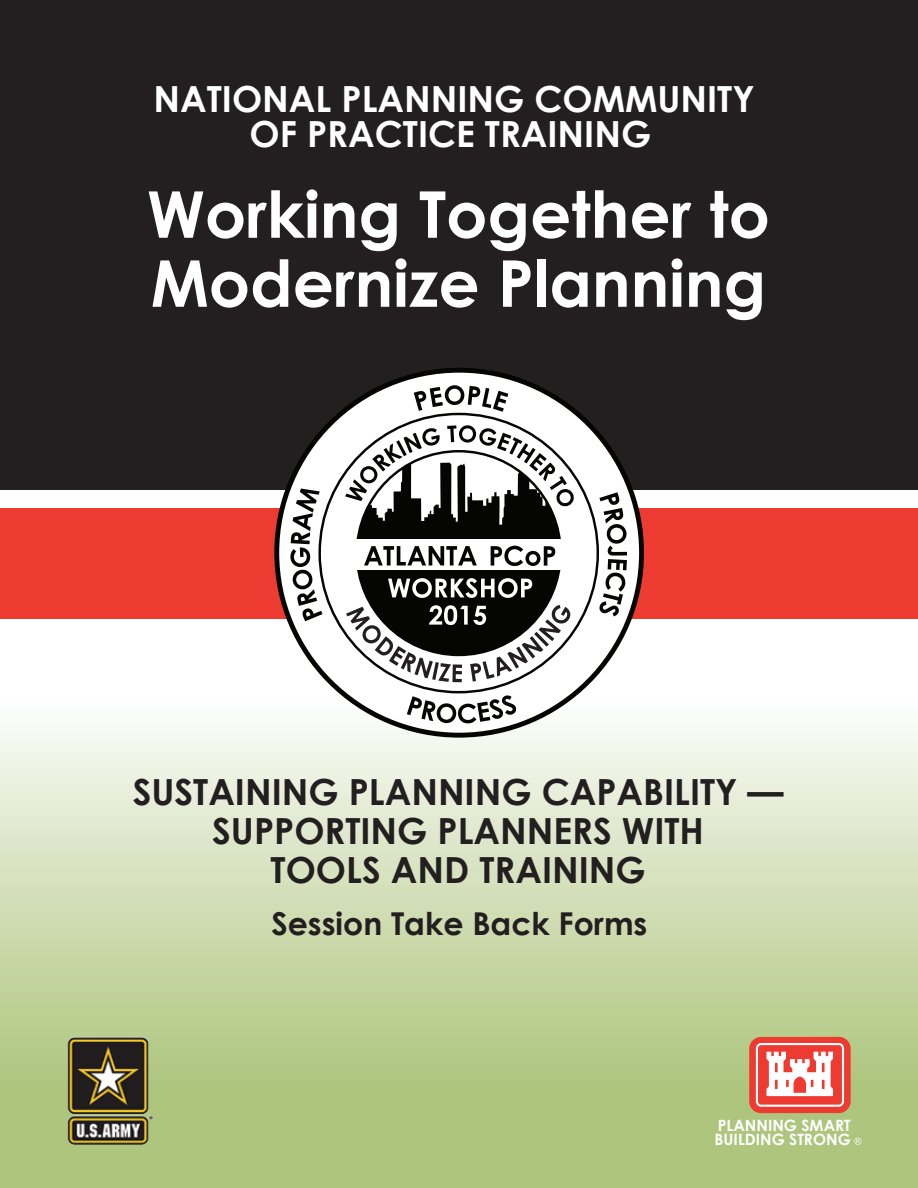
<style>
.page{position:relative;width:918px;height:1188px;background:#fff}
.page>*{position:absolute;margin:0;border:0;box-sizing:border-box;transform-origin:0 0}
.t1{font:700 64.5px/69px "Century Gothic";color:#fff}
.t2{font:700 36px/39px "Century Gothic";color:#231f20;text-align:center}
.t3{font:700 36px/34.5px "Century Gothic";color:#fff;text-align:center}
.t4{font:700 31.5px "Century Gothic";color:#231f20}
.t5{font:700 15.6px/14.1px "Century Gothic";color:#fff}
</style>
<div class="page">
<div style="left:0;top:1089px;width:918px;height:99px;background:#adc57d"></div>
<div style="left:0;top:700px;width:918px;height:391px;background:linear-gradient(to bottom,#fbfbf9,#adc57b)"></div>
<div style="left:0;top:0;width:918px;height:490px;background:#231f20"></div>
<div style="left:0;top:509px;width:918px;height:110px;background:#ee3b32"></div>
<svg style="left:277px;top:370px;width:365px;height:365px;fill:#fff"></svg>
<svg style="left:414px;top:385px;width:94px;height:27px;background:#b1b1b1"></svg>
<svg style="left:290px;top:489px;width:27px;height:132px;background:#adadad"></svg>
<svg style="left:600px;top:492px;width:27px;height:124px;background:#b1b1b0"></svg>
<svg style="left:317px;top:412px;width:283px;height:283px"></svg>
<svg style="left:407px;top:695px;width:109px;height:29px"></svg>
<svg style="left:345px;top:425px;width:229px;height:257px"></svg>
<img style="left:67px;top:1037px;width:86px;height:108px">
<div style="left:749px;top:1037px;width:102px;height:76px;background:#ee3b32;border-radius:12px"></div>
<svg style="left:756px;top:1043px;width:88px;height:64px"></svg>
<svg style="left:854px;top:1138px;width:7px;height:7px"></svg>
<p class="t3" style="left:154px;top:81px;width:603px">NATIONAL PLANNING COMMUNITY<br>OF PRACTICE TRAINING</p>
<h1 class="t1" style="left:147px;top:178px;width:625px">Working Together to<br>Modernize Planning</h1>
<p class="t2" style="left:133px;top:771px;width:652px">SUSTAINING PLANNING CAPABILITY —<br>SUPPORTING PLANNERS WITH<br>TOOLS AND TRAINING</p>
<p class="t4" style="left:271px;top:904px;width:378px">Session Take Back Forms</p>
<p class="t5" style="left:715px;top:1118px;width:138px">PLANNING SMART<br>BUILDING STRONG</p>
</div>
